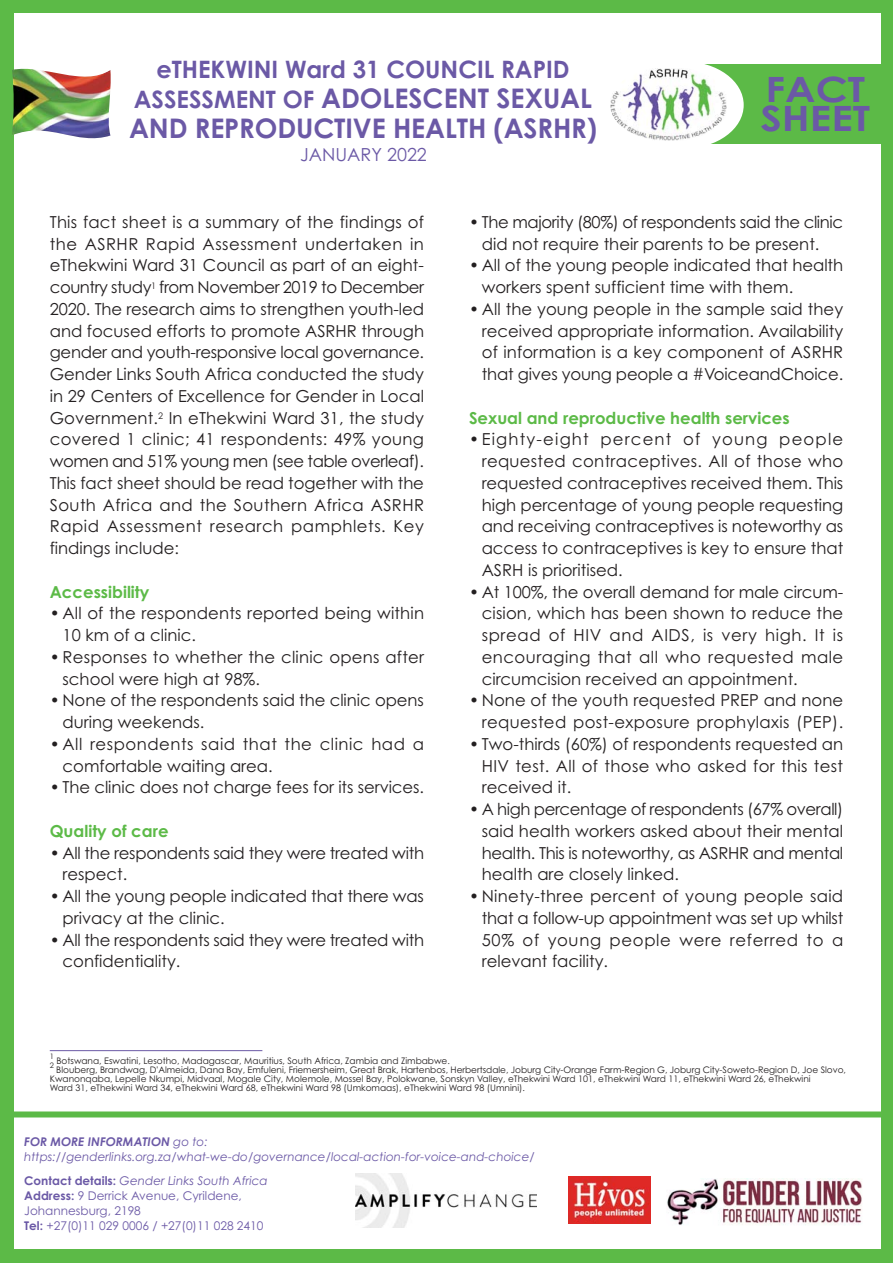
<style>
.page{position:relative;width:893px;height:1263px;background:#5cba47}
.page>*{position:absolute;margin:0;border:0;box-sizing:border-box;transform-origin:0 0}
.t1{font:700 34.95px/29px "Century Gothic";color:#6b59a6;scale:1.18 1}
.t2{font:700 27px/30px "Century Gothic";letter-spacing:-.005em;color:#6b59a6}
.t3{font:700 24px "Century Gothic";color:#6b59a6}
.t4{font:18px "Century Gothic";color:#6b59a6}
.t5{font:16.5px/21.8px "Century Gothic";color:#231f20;text-align:justify}
.t6{font:16.5px/21.8px "Century Gothic";letter-spacing:-.02em;color:#231f20}
.t7{font:16.5px/21.8px "Century Gothic";letter-spacing:.02em;color:#231f20;text-align:right}
.t8{font:700 16.5px "Century Gothic";color:#5cba47}
.t9{font:16.5px/21.8px "Century Gothic";letter-spacing:.03em;color:#231f20}
.t10{font:12px/15px "Century Gothic";color:#6b59a6}
.t11{font:italic 12px/15px "Century Gothic";color:#6b59a6}
.t12{font:9px/9px "Century Gothic";color:#231f20}
.t13{font:7.5px "Century Gothic";color:#231f20}
.s1{font-size:24px}
.s2{font-weight:700}
.s3{font-style:italic}
</style>
<div class="page">
<div style="left:14px;top:14px;width:866px;height:1235px;background:#fff"></div>
<img style="left:12px;top:69px;width:99px;height:69px">
<img style="left:568px;top:1177px;width:82px;height:47px">
<img style="left:355px;top:1173px;width:182px;height:55px">
<img style="left:667px;top:1178px;width:195px;height:47px">
<div style="left:14px;top:1111px;width:868px;height:6px;background:#5cba47"></div>
<div style="left:674px;top:64px;width:210px;height:80px;background:#5cba47"></div>
<div style="left:625px;top:61px;width:119px;height:87px;background:#fff;border-radius:50%"></div>
<img style="left:610px;top:68px;width:116px;height:72px">
<hr style="left:50px;top:1050px;width:212px;height:1px;background:#6b59a6">
<h3 class="t3" style="left:156px;top:60px;width:415px">eTHEKWINI Ward 31 COUNCIL RAPID</h3>
<h2 class="t2" style="left:129px;top:86px;width:470px"><span class="s1">ASSESSMENT OF</span> ADOLESCENT SEXUAL<br>AND REPRODUCTIVE HEALTH (ASRHR)</h2>
<p class="t4" style="left:300px;top:148px;width:128px">JANUARY 2022</p>
<h1 class="t1" style="left:761px;top:78px;width:94px">FACT<br>SHEET</h1>
<p class="t5" style="left:50px;top:213px;width:376px">This fact sheet is a summary of the findings of the ASRHR Rapid Assessment undertaken in eThekwini Ward 31 Council as part of an eight&shy;country study<sup>1</sup> from November 2019 to December 2020. The research aims to strengthen youth-led and focused efforts to promote ASRHR through gender and youth-responsive local governance.<br>Gender Links South Africa conducted the study in 29 Centers of Excellence for Gender in Local Government.<sup>2</sup> In eThekwini Ward 31, the study covered 1 clinic; 41 respondents: 49% young women and 51% young men (see table overleaf).<br>This fact sheet should be read together with the South Africa and the Southern Africa ASRHR Rapid Assessment research pamphlets. Key findings include:</p>
<p class="t8" style="left:50px;top:585px;width:101px">Accessibility</p>
<p class="t5" style="left:63px;top:604px;width:363px;text-indent:-13px">• All of the respondents reported being within<br>10 km of a clinic.</p>
<p class="t5" style="left:63px;top:648px;width:363px;text-indent:-13px">• Responses to whether the clinic opens after school were high at 98%.</p>
<p class="t5" style="left:63px;top:691px;width:363px;text-indent:-13px">• None of the respondents said the clinic opens during weekends.</p>
<p class="t9" style="left:63px;top:735px;width:363px;text-indent:-13px">•All respondents said that the clinic had a comfortable waiting area.</p>
<p class="t5" style="left:50px;top:778px;width:376px">• The clinic does not charge fees for its services.</p>
<p class="t8" style="left:50px;top:825px;width:120px">Quality of care</p>
<p class="t5" style="left:63px;top:843px;width:363px;text-indent:-13px">• All the respondents said they were treated with respect.</p>
<p class="t5" style="left:63px;top:887px;width:363px;text-indent:-13px">• All the young people indicated that there was privacy at the clinic.</p>
<p class="t5" style="left:63px;top:930px;width:363px;text-indent:-13px">• All the respondents said they were treated with confidentiality.</p>
<p class="t6" style="left:482px;top:213px;width:363px;text-indent:-13px">• The majority (80%) of respondents said the clinic did not require their parents to be present.</p>
<p class="t5" style="left:482px;top:256px;width:363px;text-indent:-13px">• All of the young people indicated that health workers spent sufficient time with them.</p>
<p class="t5" style="left:482px;top:300px;width:363px;text-indent:-13px">• All the young people in the sample said they received appropriate information. Availability of information is a key component of ASRHR that gives young people a #VoiceandChoice.</p>
<p class="t8" style="left:469px;top:411px;width:322px">Sexual and reproductive health services</p>
<p class="t5" style="left:482px;top:430px;width:363px;text-indent:-13px">•Eighty-eight percent of young people requested contraceptives. All of those who requested contraceptives received them. This high percentage of young people requesting and receiving contraceptives is noteworthy as access to contraceptives is key to ensure that ASRH is prioritised.</p>
<p class="t5" style="left:482px;top:582px;width:363px;text-indent:-13px">• At 100%, the overall demand for male circum&shy;cision, which has been shown to reduce the spread of HIV and AIDS, is very high. It is encouraging that all who requested male circumcision received an appointment.</p>
<p class="t7" style="left:469px;top:691px;width:376px">• None of the youth requested PREP and none requested post-exposure prophylaxis (PEP).</p>
<p class="t5" style="left:482px;top:735px;width:363px;text-indent:-13px">• Two-thirds (60%) of respondents requested an HIV test. All of those who asked for this test received it.</p>
<p class="t5" style="left:482px;top:800px;width:363px;text-indent:-13px">• A high percentage of respondents (67% overall) said health workers asked about their mental health. This is noteworthy, as ASRHR and mental health are closely linked.</p>
<p class="t5" style="left:482px;top:887px;width:363px;text-indent:-13px">• Ninety-three percent of young people said that a follow-up appointment was set up whilst 50% of young people were referred to a relevant facility.</p>
<p class="t13" style="left:50px;top:1054px;width:6px">1</p>
<p class="t12" style="left:56px;top:1057px;width:395px">Botswana, Eswatini, Lesotho, Madagascar, Mauritius, South Africa, Zambia and Zimbabwe.</p>
<p class="t13" style="left:50px;top:1063px;width:6px">2</p>
<p class="t12" style="left:50px;top:1066px;width:798px;text-indent:7px">Blouberg, Brandwag, D'Almeida, Dana Bay, Emfuleni, Friemersheim, Great Brak, Hartenbos, Herbertsdale, Joburg City-Orange Farm-Region G, Joburg City-Soweto-Region D, Joe Slovo,<br>Kwanonqaba, Lepelle Nkumpi, Midvaal, Mogale City, Molemole, Mossel Bay, Polokwane, Sonskyn Valley, eThekwini Ward 101, eThekwini Ward 11, eThekwini Ward 26, eThekwini<br>Ward 31, eThekwini Ward 34, eThekwini Ward 68, eThekwini Ward 98 (Umkomaas), eThekwini Ward 98 (Umnini).</p>
<p class="t11" style="left:24px;top:1136px;width:512px"><span class="s2">FOR MORE INFORMATION</span> go to: https://genderlinks.org.za/what-we-do/governance/local-action-for-voice-and-choice/</p>
<p class="t10" style="left:24px;top:1174px;width:245px"><span class="s2">Contact details:</span> <span class="s3">Gender Links South Africa </span><span class="s2">Address:</span> 9 Derrick Avenue, Cyrildene, Johannesburg, 2198<br><span class="s2">Tel:</span> +27(0)11 029 0006 / +27(0)11 028 2410</p>
</div>
